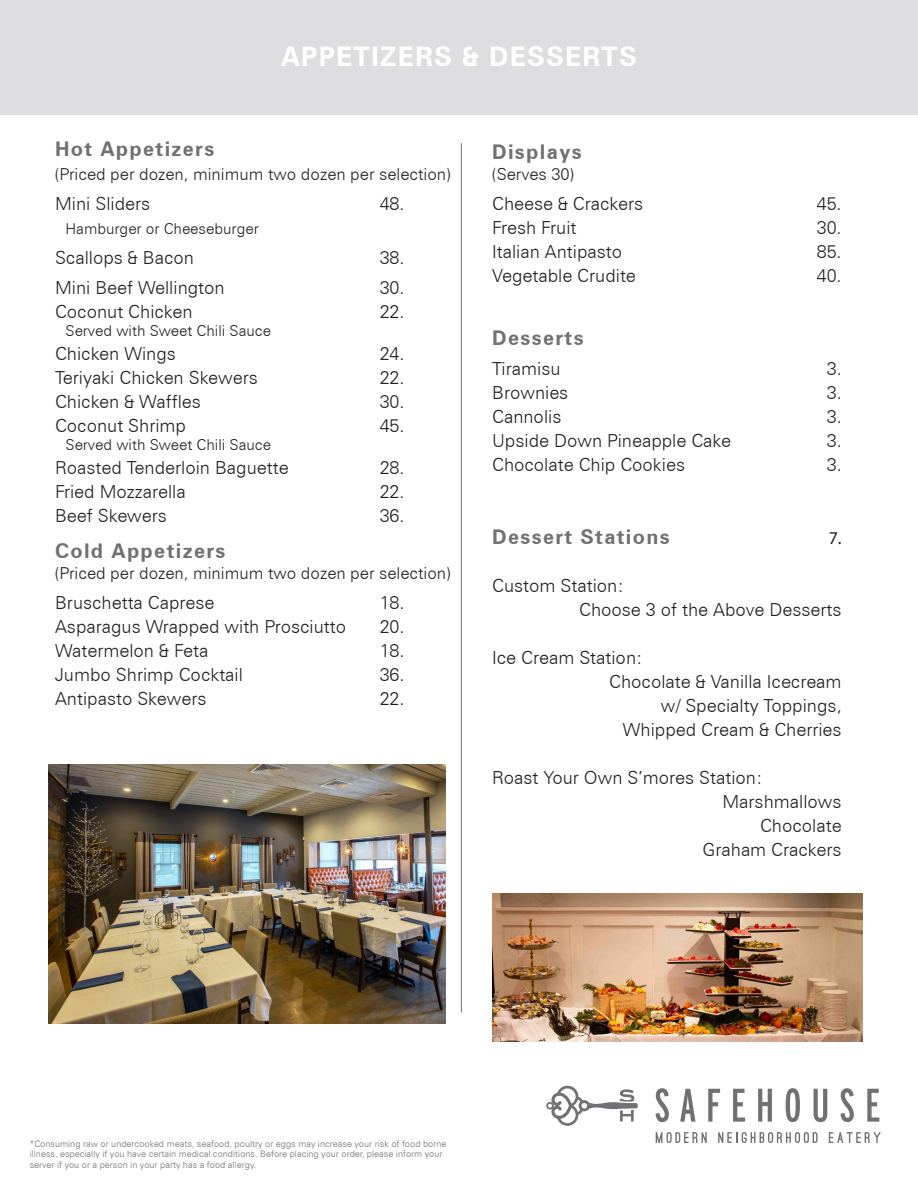
<style>
.page{position:relative;width:918px;height:1188px;background:#fff}
.page>*{position:absolute;margin:0;border:0;box-sizing:border-box;transform-origin:0 0}
.t1{font:700 27px "Zurich BT";letter-spacing:.045em;color:#fff}
.t2{font:700 20.25px "Zurich BT";letter-spacing:.065em;color:#717074}
.t3{font:300 18px "Zurich BT";color:#231f20}
.t4{font:18px "Myriad Pro";color:#231f20}
.t5{font:300 16.5px "Zurich BT";color:#231f20}
.t6{font:300 15px "Zurich BT";color:#231f20}
.t7{font:300 9px/10.8px "Zurich BT";color:#717074}
</style>
<div class="page">
<div style="left:0;top:0;width:918px;height:114px;background:#dedee1"></div>
<hr style="left:461px;top:143px;width:1px;height:869px;background:#717074">
<svg style="left:546px;top:1086px;width:92px;height:40px"></svg>
<svg style="left:656px;top:1088px;width:13px;height:34px"></svg>
<svg style="left:680px;top:1089px;width:16px;height:33px"></svg>
<svg style="left:708px;top:1089px;width:12px;height:33px"></svg>
<svg style="left:733px;top:1089px;width:12px;height:33px"></svg>
<svg style="left:758px;top:1089px;width:14px;height:33px"></svg>
<svg style="left:786px;top:1088px;width:14px;height:34px"></svg>
<svg style="left:814px;top:1089px;width:13px;height:33px"></svg>
<svg style="left:840px;top:1088px;width:14px;height:34px"></svg>
<svg style="left:867px;top:1089px;width:12px;height:33px"></svg>
<svg style="left:656px;top:1132px;width:51px;height:11px"></svg>
<svg style="left:718px;top:1132px;width:100px;height:11px"></svg>
<svg style="left:829px;top:1132px;width:52px;height:11px"></svg>
<img style="left:48px;top:765px;width:397px;height:258px">
<img style="left:492px;top:894px;width:370px;height:147px">
<p class="t1" style="left:281px;top:40px;width:357px">APPETIZERS &amp; DESSERTS</p>
<p class="t2" style="left:55px;top:137px;width:161px">Hot Appetizers</p>
<p class="t5" style="left:55px;top:164px;width:397px">(Priced per dozen, minimum two dozen per selection)</p>
<p class="t3" style="left:55px;top:193px;width:97px">Mini Sliders</p>
<p class="t3" style="left:380px;top:193px;width:26px">48.</p>
<p class="t6" style="left:66px;top:220px;width:195px">Hamburger or Cheeseburger</p>
<p class="t3" style="left:55px;top:247px;width:140px">Scallops &amp; Bacon</p>
<p class="t3" style="left:380px;top:247px;width:26px">38.</p>
<p class="t3" style="left:55px;top:277px;width:171px">Mini Beef Wellington</p>
<p class="t3" style="left:380px;top:277px;width:26px">30.</p>
<p class="t3" style="left:55px;top:301px;width:139px">Coconut Chicken</p>
<p class="t3" style="left:380px;top:301px;width:26px">22.</p>
<p class="t6" style="left:66px;top:322px;width:207px">Served with Sweet Chili Sauce</p>
<p class="t3" style="left:55px;top:343px;width:122px">Chicken Wings</p>
<p class="t3" style="left:380px;top:343px;width:26px">24.</p>
<p class="t3" style="left:55px;top:367px;width:204px">Teriyaki Chicken Skewers</p>
<p class="t3" style="left:380px;top:367px;width:26px">22.</p>
<p class="t3" style="left:55px;top:391px;width:147px">Chicken &amp; Waffles</p>
<p class="t3" style="left:380px;top:391px;width:26px">30.</p>
<p class="t3" style="left:55px;top:415px;width:133px">Coconut Shrimp</p>
<p class="t3" style="left:380px;top:415px;width:26px">45.</p>
<p class="t6" style="left:66px;top:436px;width:207px">Served with Sweet Chili Sauce</p>
<p class="t3" style="left:55px;top:457px;width:235px">Roasted Tenderloin Baguette</p>
<p class="t3" style="left:380px;top:457px;width:26px">28.</p>
<p class="t3" style="left:55px;top:481px;width:132px">Fried Mozzarella</p>
<p class="t3" style="left:380px;top:481px;width:26px">22.</p>
<p class="t3" style="left:55px;top:505px;width:113px">Beef Skewers</p>
<p class="t3" style="left:380px;top:505px;width:26px">36.</p>
<p class="t2" style="left:55px;top:539px;width:172px">Cold Appetizers</p>
<p class="t5" style="left:55px;top:563px;width:397px">(Priced per dozen, minimum two dozen per selection)</p>
<p class="t3" style="left:55px;top:592px;width:161px">Bruschetta Caprese</p>
<p class="t3" style="left:380px;top:592px;width:26px">18.</p>
<p class="t3" style="left:55px;top:616px;width:293px">Asparagus Wrapped with Prosciutto</p>
<p class="t3" style="left:380px;top:616px;width:26px">20.</p>
<p class="t3" style="left:55px;top:640px;width:155px">Watermelon &amp; Feta</p>
<p class="t3" style="left:380px;top:640px;width:26px">18.</p>
<p class="t3" style="left:55px;top:664px;width:189px">Jumbo Shrimp Cocktail</p>
<p class="t3" style="left:380px;top:664px;width:26px">36.</p>
<p class="t3" style="left:55px;top:688px;width:153px">Antipasto Skewers</p>
<p class="t3" style="left:380px;top:688px;width:26px">22.</p>
<p class="t2" style="left:492px;top:139px;width:91px">Displays</p>
<p class="t5" style="left:492px;top:164px;width:84px">(Serves 30)</p>
<p class="t3" style="left:492px;top:192px;width:153px">Cheese &amp; Crackers</p>
<p class="t3" style="left:817px;top:192px;width:26px">45.</p>
<p class="t3" style="left:492px;top:216px;width:86px">Fresh Fruit</p>
<p class="t3" style="left:817px;top:216px;width:26px">30.</p>
<p class="t3" style="left:492px;top:240px;width:132px">Italian Antipasto</p>
<p class="t3" style="left:817px;top:240px;width:26px">85.</p>
<p class="t3" style="left:492px;top:264px;width:145px">Vegetable Crudite</p>
<p class="t3" style="left:817px;top:264px;width:26px">40.</p>
<p class="t2" style="left:492px;top:326px;width:93px">Desserts</p>
<p class="t3" style="left:492px;top:358px;width:70px">Tiramisu</p>
<p class="t3" style="left:827px;top:358px;width:16px">3.</p>
<p class="t3" style="left:492px;top:382px;width:78px">Brownies</p>
<p class="t3" style="left:827px;top:382px;width:16px">3.</p>
<p class="t3" style="left:492px;top:406px;width:71px">Cannolis</p>
<p class="t3" style="left:827px;top:406px;width:16px">3.</p>
<p class="t3" style="left:492px;top:430px;width:241px">Upside Down Pineapple Cake</p>
<p class="t3" style="left:827px;top:430px;width:16px">3.</p>
<p class="t3" style="left:492px;top:454px;width:195px">Chocolate Chip Cookies</p>
<p class="t3" style="left:827px;top:454px;width:16px">3.</p>
<p class="t2" style="left:492px;top:524px;width:179px">Dessert Stations</p>
<p class="t4" style="left:829px;top:527px;width:14px">7.</p>
<p class="t3" style="left:492px;top:574px;width:133px">Custom Station:</p>
<p class="t3" style="left:579px;top:598px;width:264px">Choose 3 of the Above Desserts</p>
<p class="t3" style="left:492px;top:646px;width:152px">Ice Cream Station:</p>
<p class="t3" style="left:609px;top:670px;width:234px">Chocolate &amp; Vanilla Icecream</p>
<p class="t3" style="left:661px;top:694px;width:182px">w/ Specialty Toppings,</p>
<p class="t3" style="left:623px;top:718px;width:220px">Whipped Cream &amp; Cherries</p>
<p class="t3" style="left:492px;top:766px;width:272px">Roast Your Own S’mores Station:</p>
<p class="t3" style="left:722px;top:790px;width:121px">Marshmallows</p>
<p class="t3" style="left:760px;top:814px;width:83px">Chocolate</p>
<p class="t3" style="left:703px;top:838px;width:141px">Graham Crackers</p>
<p class="t7" style="left:30px;top:1138px;width:418px">*Consuming raw or undercooked meats, seafood, poultry or eggs may increase your risk of food borne illness, especially if you have certain medical conditions. Before placing your order, please inform your server if you or a person in your party has a food allergy.</p>
</div>
